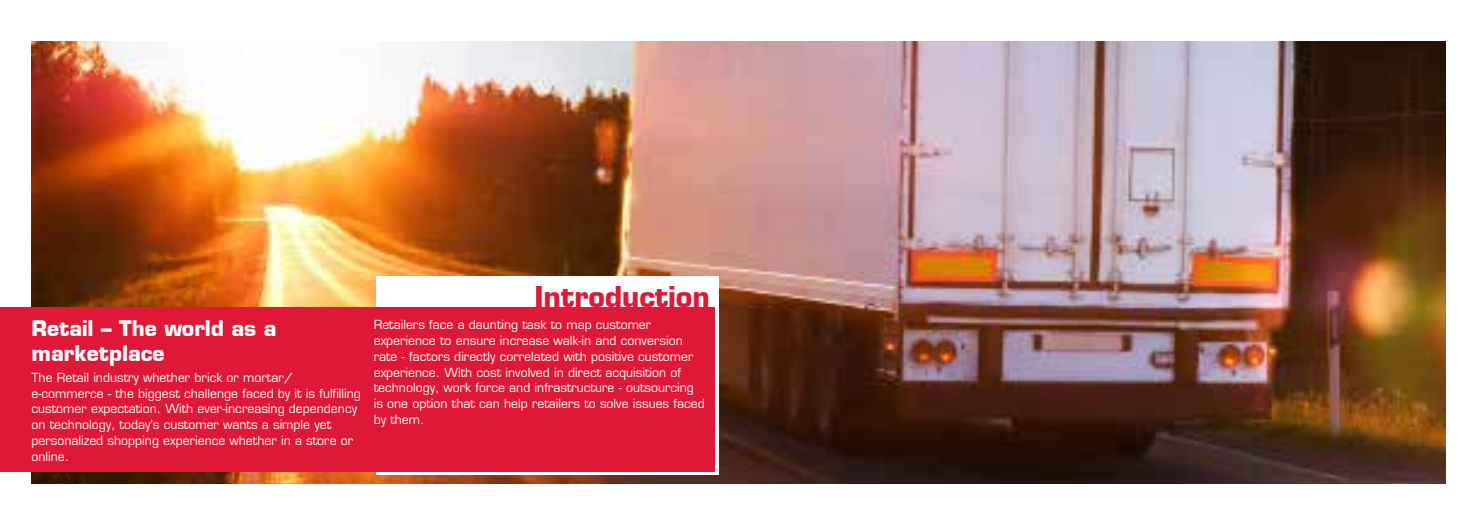
<style>
.page{position:relative;width:1474px;height:521px;background:#fff}
.page>*{position:absolute;margin:0;border:0;box-sizing:border-box;transform-origin:0 0}
.t1{font:700 28px "Eurostile";color:#e01837}
.t2{font:700 21px/25.2px "Eurostile";color:#fff}
.t3{font:12.25px/15.8px "Eurostile";color:#fff}
</style>
<div class="page">
<img style="left:32px;top:42px;width:1413px;height:441px">
<div style="left:375px;top:277px;width:343px;height:198px;background:#fff"></div>
<div style="left:0;top:307px;width:714px;height:164px;background:#e01837"></div>
<h2 class="t2" style="left:32px;top:315px;width:247px">Retail – The world as a marketplace</h2>
<p class="t3" style="left:32px;top:369px;width:331px">The Retail industry whether brick or mortar/ e-commerce - the biggest challenge faced by it is fulfilling customer expectation. With ever-increasing dependency on technology, today’s customer wants a simple yet personalized shopping experience whether in a store or online.</p>
<h1 class="t1" style="left:534px;top:279px;width:177px">Introduction</h1>
<p class="t3" style="left:374px;top:317px;width:332px">Retailers face a daunting task to map customer experience to ensure increase walk-in and conversion rate - factors directly correlated with positive customer experience. With cost involved in direct acquisition of technology, work force and infrastructure - outsourcing is one option that can help retailers to solve issues faced by them.</p>
</div>
